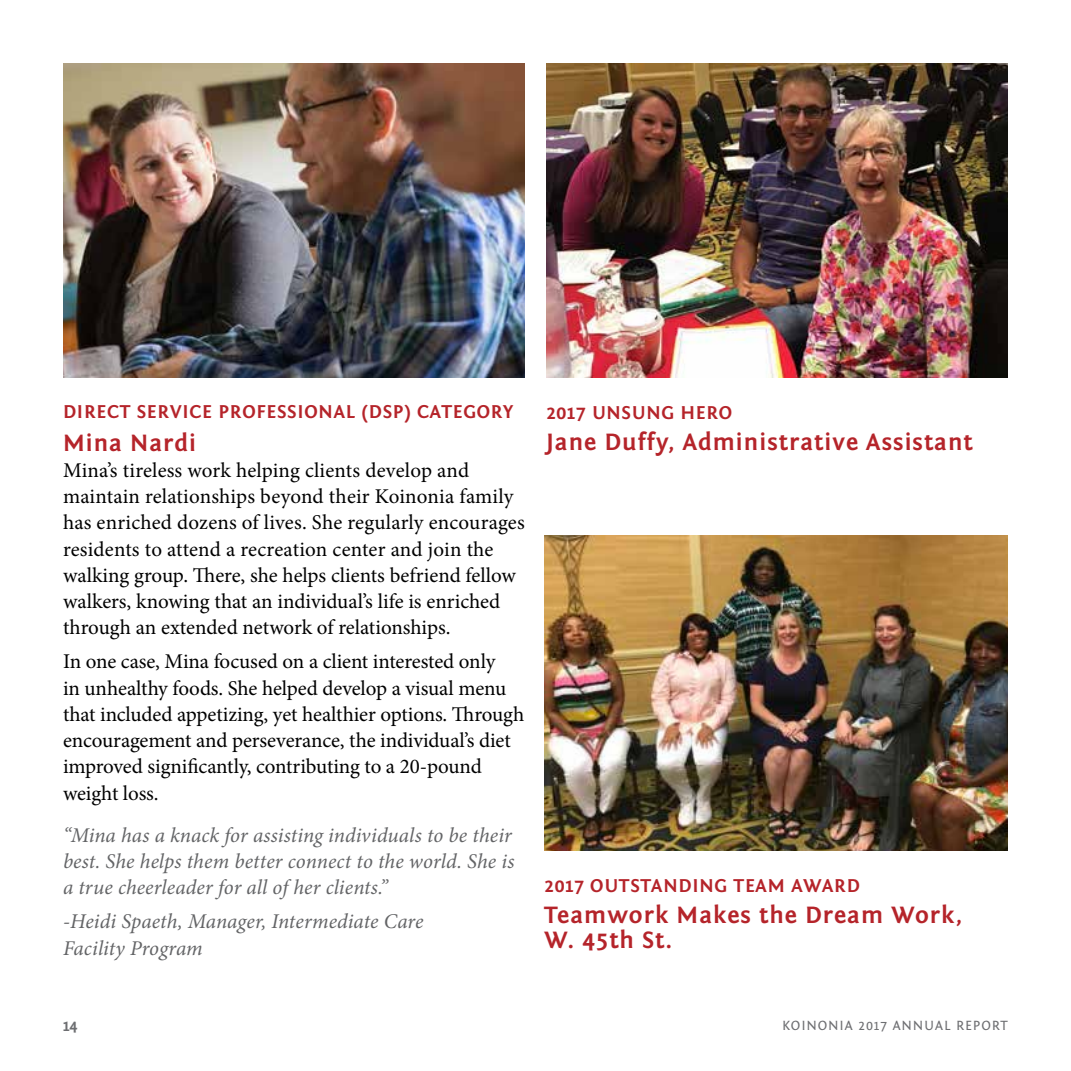
<style>
.page{position:relative;width:1071px;height:1071px;background:#fff}
.page>*{position:absolute;margin:0;border:0;box-sizing:border-box;transform-origin:0 0}
.t1{font:700 24.5px/25.2px "Fontin Sans";letter-spacing:.04em;color:#b5242a}
.t2{font:21px/26.2px "Minion Pro";color:#000}
.t3{font:italic 21px/26.2px "Minion Pro";letter-spacing:.005em;color:#636466}
.t4{font:700 19.25px "Fontin Sans";letter-spacing:.04em;color:#b5242a}
.t5{font:700 15.75px "Fontin Sans";color:#6d6e71}
.t6{font:14px "Fontin Sans";letter-spacing:.06em;color:#6d6e71}
</style>
<div class="page">
<img style="left:63px;top:63px;width:462px;height:315px">
<img style="left:546px;top:63px;width:462px;height:315px">
<img style="left:544px;top:536px;width:464px;height:314px">
<hr style="left:1070px;top:0;width:1px;height:1071px;background:#f4f5ef">
<p class="t4" style="left:63px;top:401px;width:452px">DIRECT SERVICE PROFESSIONAL (DSP) CATEGORY</p>
<p class="t1" style="left:63px;top:430px;width:135px">Mina Nardi</p>
<p class="t2" style="left:63px;top:457px;width:463px">Mina’s tireless work helping clients develop and maintain relationships beyond their Koinonia family has enriched dozens of lives. She regularly encourages residents to attend a recreation center and join the walking group. There, she helps clients befriend fellow walkers, knowing that an individual’s life is enriched through an extended network of relationships.</p>
<p class="t2" style="left:63px;top:649px;width:463px">In one case, Mina focused on a client interested only<br>in unhealthy foods. She helped develop a visual menu that included appetizing, yet healthier options. Through encouragement and perseverance, the individual’s diet improved significantly, contributing to a 20-pound weight loss.</p>
<p class="t3" style="left:63px;top:822px;width:453px">“Mina has a knack for assisting individuals to be their best. She helps them better connect to the world. She is a true cheerleader for all of her clients.”</p>
<p class="t3" style="left:63px;top:909px;width:362px">-Heidi Spaeth, Manager, Intermediate Care<br>Facility Program</p>
<p class="t4" style="left:546px;top:402px;width:188px">2017 UNSUNG HERO</p>
<p class="t1" style="left:546px;top:429px;width:428px">Jane Duffy, Administrative Assistant</p>
<p class="t4" style="left:544px;top:875px;width:317px">2017 OUTSTANDING TEAM AWARD</p>
<p class="t1" style="left:544px;top:902px;width:419px">Teamwork Makes the Dream Work,<br>W. 45th St.</p>
<p class="t5" style="left:63px;top:1017px;width:16px">14</p>
<p class="t6" style="left:782px;top:1018px;width:227px">KOINONIA 2017 ANNUAL REPORT</p>
</div>
